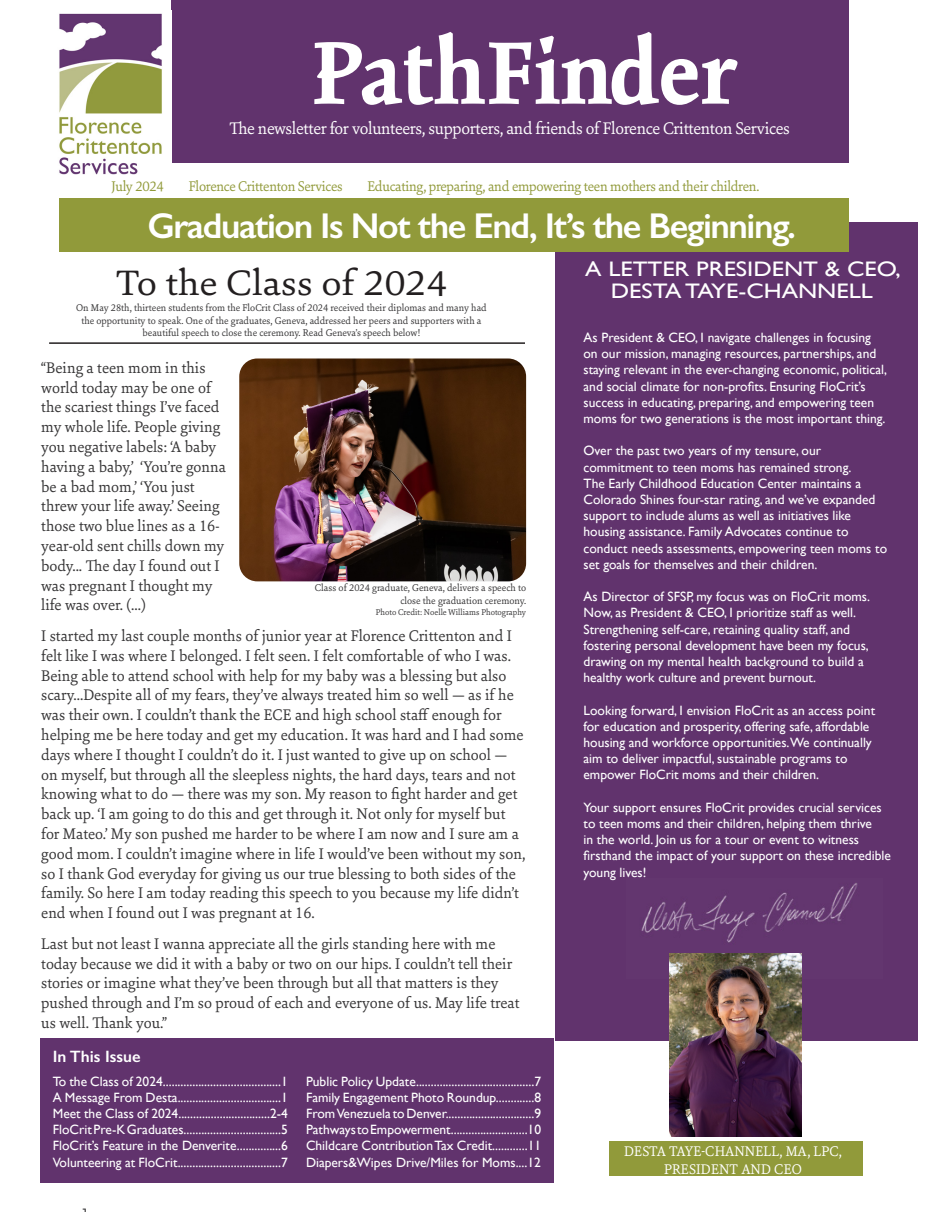
<style>
.page{position:relative;width:942px;height:1212px;background:#fff}
.page>*{position:absolute;margin:0;border:0;box-sizing:border-box;transform-origin:0 0}
.t1{font:700 97.5px "Kinesis Pro 3";color:#fff}
.Left_Justify{font:37.8px "Sina Nova";color:#231f20;scale:1.11 1}
.Center{font:600 36px "Gill Sans";letter-spacing:-.04em;color:#fff}
.Left_Justify-2{font:21px/22.5px "Gill Sans";color:#fff;text-align:center;scale:1.17 1}
.t2{font:18px "Sina Nova";letter-spacing:-.02em;color:#fff}
.Center-2{font:16.5px/19.8px "Sina Nova";color:#363536}
.t3{font:600 16.5px "Gill Sans";color:#fff}
.t4{font:15px "Sina Nova";letter-spacing:-.02em;color:#919a3a}
.Center-3{font:15px/18px "Sina Nova";letter-spacing:.01em;color:#fff;text-align:center}
.Center-4{font:13.5px/16.2px "Gill Sans";color:#fff}
.Center-5{font:10.5px/12.6px "Sina Nova";color:#363536;text-align:center}
.Center-6{font:9px "Sina Nova";color:#363536}
</style>
<div class="page">
<div style="left:40px;top:1039px;width:514px;height:144px;background:#61336d"></div>
<hr style="left:49px;top:342px;width:476px;height:2px;background:#231f20">
<div style="left:609px;top:1141px;width:254px;height:35px;background:#919a3a"></div>
<div style="left:555px;top:222px;width:363px;height:819px;background:#61336d"></div>
<img style="left:641px;top:883px;width:217px;height:71px">
<div style="left:59px;top:198px;width:789px;height:54px;background:#919a3a"></div>
<div style="left:171px;top:0;width:677px;height:163px;background:#61336d"></div>
<img style="left:59px;top:13px;width:103px;height:162px">
<img style="left:669px;top:954px;width:133px;height:182px">
<img style="left:239px;top:358px;width:287px;height:223px">
<p class="t1" style="left:311px;top:16px;width:426px">PathFinder</p>
<p class="t2" style="left:229px;top:116px;width:562px">The newsletter for volunteers, supporters, and friends of Florence Crittenton Services</p>
<p class="t4" style="left:111px;top:176px;width:54px">July 2024</p>
<p class="t4" style="left:189px;top:176px;width:156px">Florence Crittenton Services</p>
<p class="t4" style="left:368px;top:176px;width:393px">Educating, preparing, and empowering teen mothers and their children.</p>
<p class="Center" style="left:147px;top:204px;width:650px">Graduation Is Not the End, It’s the Beginning.</p>
<p class="Left_Justify" style="left:116px;top:258px;width:300px">To the Class of 2024</p>
<p class="Center-5" style="left:76px;top:301px;width:412px">On May 28th, thirteen students from the FloCrit Class of 2024 received their diplomas and many had the opportunity to speak. One of the graduates, Geneva, addressed her peers and supporters with a beautiful speech to close the ceremony. Read Geneva’s speech below!</p>
<p class="Center-2" style="left:41px;top:357px;width:186px">“Being a teen mom in this world today may be one of the scariest things I’ve faced my whole life. People giving you negative labels: ‘A baby having a baby,’ ‘You’re gonna be a bad mom,’ ‘You just threw your life away.’ Seeing those two blue lines as a 16- year-old sent chills down my body... The day I found out I was pregnant I thought my life was over. (...)</p>
<p class="Center-2" style="left:41px;top:625px;width:486px">I started my last couple months of junior year at Florence Crittenton and I felt like I was where I belonged. I felt seen. I felt comfortable of who I was.<br>Being able to attend school with help for my baby was a blessing but also scary...Despite all of my fears, they’ve always treated him so well — as if he was their own. I couldn’t thank the ECE and high school staff enough for helping me be here today and get my education. It was hard and I had some days where I thought I couldn’t do it. I just wanted to give up on school — on myself, but through all the sleepless nights, the hard days, tears and not knowing what to do — there was my son. My reason to fight harder and get back up. ‘I am going to do this and get through it. Not only for myself but for Mateo.’ My son pushed me harder to be where I am now and I sure am a good mom. I couldn’t imagine where in life I would’ve been without my son, so I thank God everyday for giving us our true blessing to both sides of the family. So here I am today reading this speech to you because my life didn’t end when I found out I was pregnant at 16.</p>
<p class="Center-2" style="left:41px;top:933px;width:480px">Last but not least I wanna appreciate all the girls standing here with me today because we did it with a baby or two on our hips. I couldn’t tell their stories or imagine what they’ve been through but all that matters is they pushed through and I’m so proud of each and everyone of us. May life treat us well. Thank you.”</p>
<p class="Center-5" style="left:315px;top:581px;width:213px;text-align:right">Class of 2024 graduate, Geneva, delivers a speech to close the graduation ceremony.</p>
<p class="Center-6" style="left:376px;top:606px;width:152px">Photo Credit: Noelle Williams Photography</p>
<p class="t3" style="left:53px;top:1047px;width:89px">In This Issue</p>
<p class="Center-4" style="left:53px;top:1073px;width:237px">To the Class of 2024........................................1</p>
<p class="Center-4" style="left:53px;top:1089px;width:237px">A Message From Desta...................................1</p>
<p class="Center-4" style="left:53px;top:1105px;width:237px">Meet the Class of 2024...............................2-4</p>
<p class="Center-4" style="left:53px;top:1121px;width:237px">FloCrit Pre-K Graduates.................................5</p>
<p class="Center-4" style="left:53px;top:1138px;width:237px">FloCrit’s Feature in the Denverite...............6</p>
<p class="Center-4" style="left:53px;top:1154px;width:237px">Volunteering at FloCrit...................................7</p>
<p class="Center-4" style="left:306px;top:1073px;width:237px">Public Policy Update........................................7</p>
<p class="Center-4" style="left:306px;top:1089px;width:237px">Family Engagement Photo Roundup.............8</p>
<p class="Center-4" style="left:306px;top:1105px;width:237px">From Venezuela to Denver..............................9</p>
<p class="Center-4" style="left:306px;top:1121px;width:237px">Pathways to Empowerment..........................10</p>
<p class="Center-4" style="left:306px;top:1138px;width:237px">Childcare Contribution Tax Credit............11</p>
<p class="Center-4" style="left:306px;top:1154px;width:237px">Diapers&amp;Wipes Drive/Miles for Moms....12</p>
<p class="Left_Justify-2" style="left:585px;top:257px;width:271px">A LETTER PRESIDENT &amp; CEO,<br>DESTA TAYE-CHANNELL</p>
<p class="Center-4" style="left:584px;top:329px;width:305px">As President &amp; CEO, I navigate challenges in focusing on our mission, managing resources, partnerships, and staying relevant in the ever-changing economic, political, and social climate for non-profits. Ensuring FloCrit’s success in educating, preparing, and empowering teen moms for two generations is the most important thing.</p>
<p class="Center-4" style="left:584px;top:443px;width:305px">Over the past two years of my tensure, our commitment to teen moms has remained strong.<br>The Early Childhood Education Center maintains a Colorado Shines four-star rating, and we’ve expanded support to include alums as well as initiatives like housing assistance. Family Advocates continue to conduct needs assessments, empowering teen moms to set goals for themselves and their children.</p>
<p class="Center-4" style="left:584px;top:588px;width:288px">As Director of SFSP, my focus was on FloCrit moms.<br>Now, as President &amp; CEO, I prioritize staff as well.<br>Strengthening self-care, retaining quality staff, and fostering personal development have been my focus, drawing on my mental health background to build a healthy work culture and prevent burnout.</p>
<p class="Center-4" style="left:584px;top:702px;width:293px">Looking forward, I envision FloCrit as an access point for education and prosperity, offering safe, affordable housing and workforce opportunities.We continually aim to deliver impactful, sustainable programs to empower FloCrit moms and their children.</p>
<p class="Center-4" style="left:584px;top:799px;width:309px">Your support ensures FloCrit provides crucial services to teen moms and their children, helping them thrive<br>in the world. Join us for a tour or event to witness firsthand the impact of your support on these incredible young lives!</p>
<p class="Center-3" style="left:624px;top:1141px;width:219px">DESTA TAYE-CHANNELL, MA, LPC,<br>PRESIDENT AND CEO</p>
</div>
